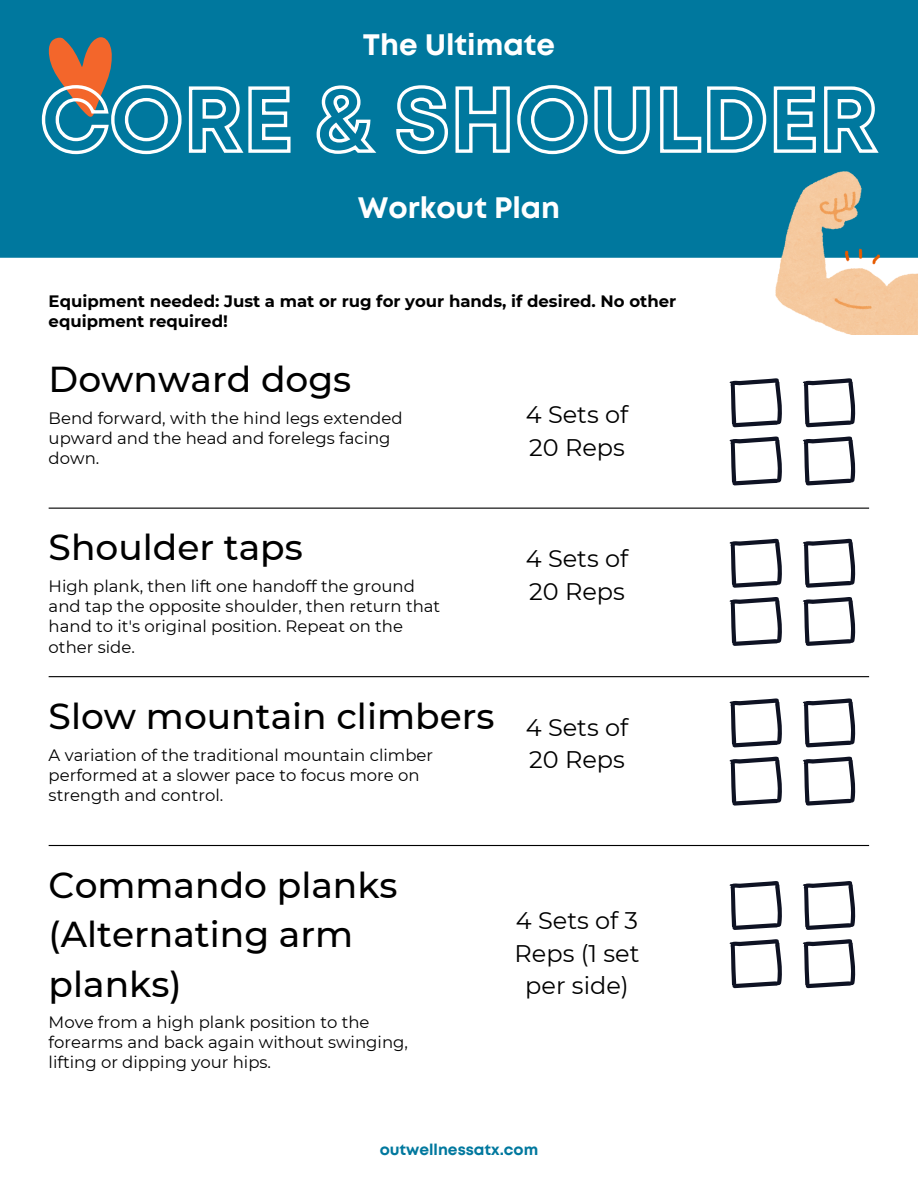
<style>
.page{position:relative;width:918px;height:1188px;background:#fff}
.page>*{position:absolute;margin:0;border:0;box-sizing:border-box;transform-origin:0 0}
.t1{font:500 36px/49.5px "Montserrat";color:#000}
.t2{font:700 29.55px "Mont";color:#fff}
.t3{font:24px/32.7px "Montserrat";color:#000}
.t4{font:16.5px/20.2px "Montserrat";color:#000}
.t5{font:700 16.5px/20.2px "Montserrat";color:#000}
.t6{font:700 15.45px "Mont";color:#00789e}
</style>
<div class="page">
<div style="left:0;top:0;width:918px;height:258px;background:#00789e"></div>
<hr style="left:49px;top:508px;width:820px;height:1px;background:#000">
<hr style="left:49px;top:676px;width:820px;height:1px;background:#000">
<hr style="left:49px;top:845px;width:820px;height:1px;background:#000">
<svg style="left:729px;top:539px;width:53px;height:49px"></svg>
<svg style="left:803px;top:539px;width:52px;height:49px"></svg>
<svg style="left:729px;top:597px;width:53px;height:49px"></svg>
<svg style="left:803px;top:597px;width:52px;height:49px"></svg>
<img style="left:775px;top:172px;width:143px;height:163px">
<svg style="left:729px;top:698px;width:53px;height:49px"></svg>
<svg style="left:803px;top:698px;width:52px;height:49px"></svg>
<svg style="left:729px;top:757px;width:53px;height:49px"></svg>
<svg style="left:803px;top:757px;width:52px;height:49px"></svg>
<svg style="left:49px;top:30px;width:63px;height:53px;background:#9f6c52"></svg>
<svg style="left:40px;top:83px;width:842px;height:73px"></svg>
<svg style="left:729px;top:378px;width:53px;height:49px"></svg>
<svg style="left:803px;top:378px;width:52px;height:49px"></svg>
<svg style="left:729px;top:436px;width:53px;height:49px"></svg>
<svg style="left:803px;top:436px;width:52px;height:49px"></svg>
<svg style="left:729px;top:881px;width:53px;height:49px"></svg>
<svg style="left:803px;top:881px;width:52px;height:49px"></svg>
<svg style="left:729px;top:939px;width:53px;height:49px"></svg>
<svg style="left:803px;top:939px;width:52px;height:49px"></svg>
<p class="t2" style="left:363px;top:34px;width:194px">The Ultimate</p>
<h3 class="t2" style="left:358px;top:197px;width:204px">Workout Plan</h3>
<h3 class="t5" style="left:49px;top:291px;width:629px">Equipment needed: Just a mat or rug for your hands, if desired. No other equipment required!</h3>
<p class="t1" style="left:49px;top:355px;width:304px">Downward dogs</p>
<h1 class="t4" style="left:49px;top:407px;width:355px">Bend forward, with the hind legs extended upward and the head and forelegs facing down.</h1>
<h4 class="t3" style="left:526px;top:398px;width:104px">4 Sets of<br>20 Reps</h4>
<h2 class="t1" style="left:49px;top:523px;width:256px">Shoulder taps</h2>
<p class="t4" style="left:49px;top:576px;width:393px">High plank, then lift one handoff the ground and tap the opposite shoulder, then return that hand to it's original position. Repeat on the other side.</p>
<p class="t1" style="left:49px;top:691px;width:447px">Slow mountain climbers</p>
<h5 class="t4" style="left:49px;top:744px;width:386px">A variation of the traditional mountain climber performed at a slower pace to focus more on strength and control.</h5>
<p class="t3" style="left:526px;top:542px;width:104px">4 Sets of<br>20 Reps</p>
<p class="t3" style="left:526px;top:711px;width:104px">4 Sets of<br>20 Reps</p>
<h2 class="t1" style="left:49px;top:860px;width:350px">Commando planks (Alternating arm planks)</h2>
<p class="t4" style="left:49px;top:1011px;width:361px">Move from a high plank position to the forearms and back again without swinging, lifting or dipping your hips.</p>
<p class="t3" style="left:515px;top:904px;width:126px;text-align:center">4 Sets of 3<br>Reps (1 set per side)</p>
<p class="t6" style="left:380px;top:1144px;width:160px">outwellnessatx.com</p>
</div>
